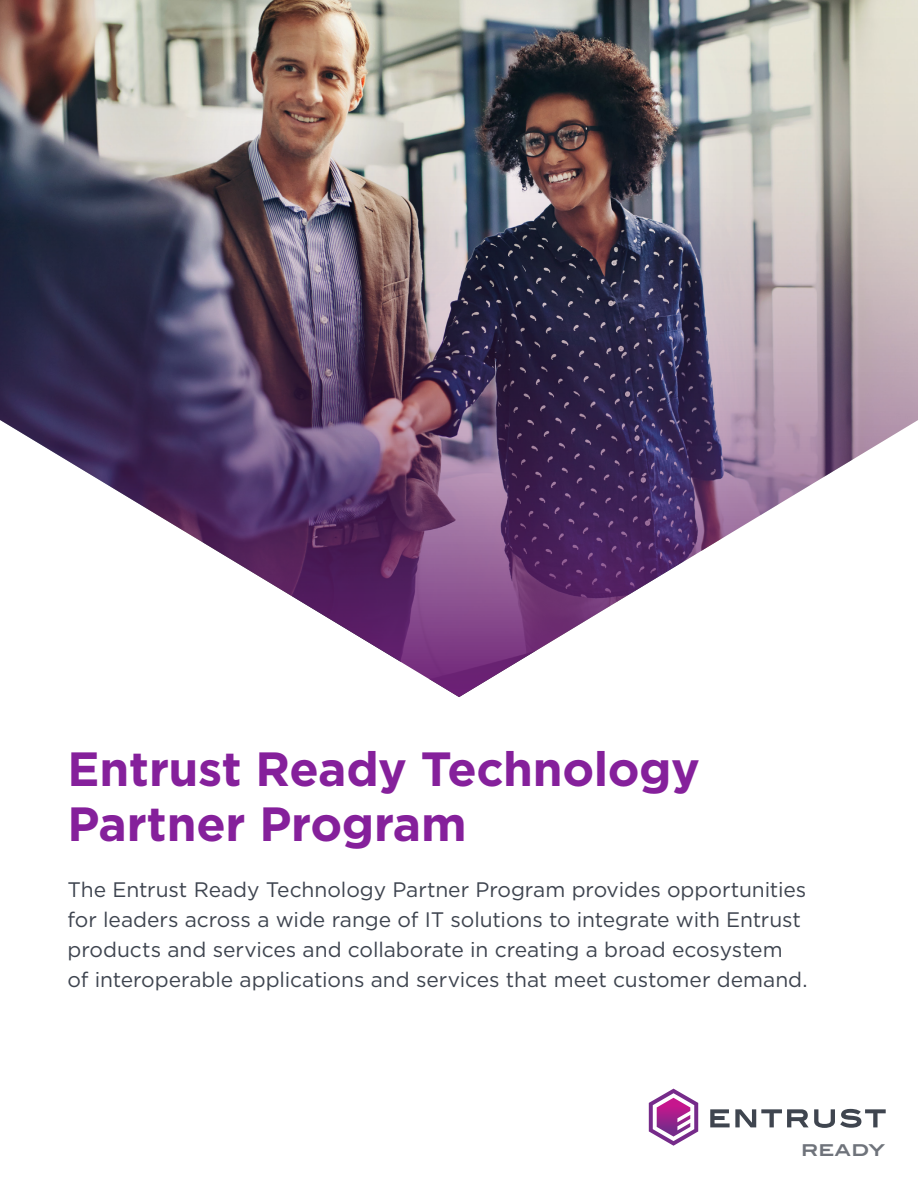
<style>
.page{position:relative;width:918px;height:1188px;background:#fff}
.page>*{position:absolute;margin:0;border:0;box-sizing:border-box;transform-origin:0 0}
.t1{font:700 48px/55.5px "Gotham";letter-spacing:-.01em;color:#85209b}
.Headline{font:21px/30px "Gotham";letter-spacing:-.005em;color:#3e444f}
.t2{font:700 16.5px "ITC Blair";letter-spacing:.03em;color:rgb(63 69 79/.75)}
</style>
<div class="page">
<svg style="left:710px;top:1109px;width:176px;height:19px"></svg>
<svg style="left:649px;top:1089px;width:49px;height:57px"></svg>
<img style="left:0;top:0;width:918px;height:697px">
<p class="t1" style="left:68px;top:741px;width:634px">Entrust Ready Technology<br>Partner Program</p>
<p class="Headline" style="left:68px;top:874px;width:742px">The Entrust Ready Technology Partner Program provides opportunities for leaders across a wide range of IT solutions to integrate with Entrust products and services and collaborate in creating a broad ecosystem of interoperable applications and services that meet customer demand.</p>
<p class="t2" style="left:801px;top:1139px;width:86px">READY</p>
</div>
